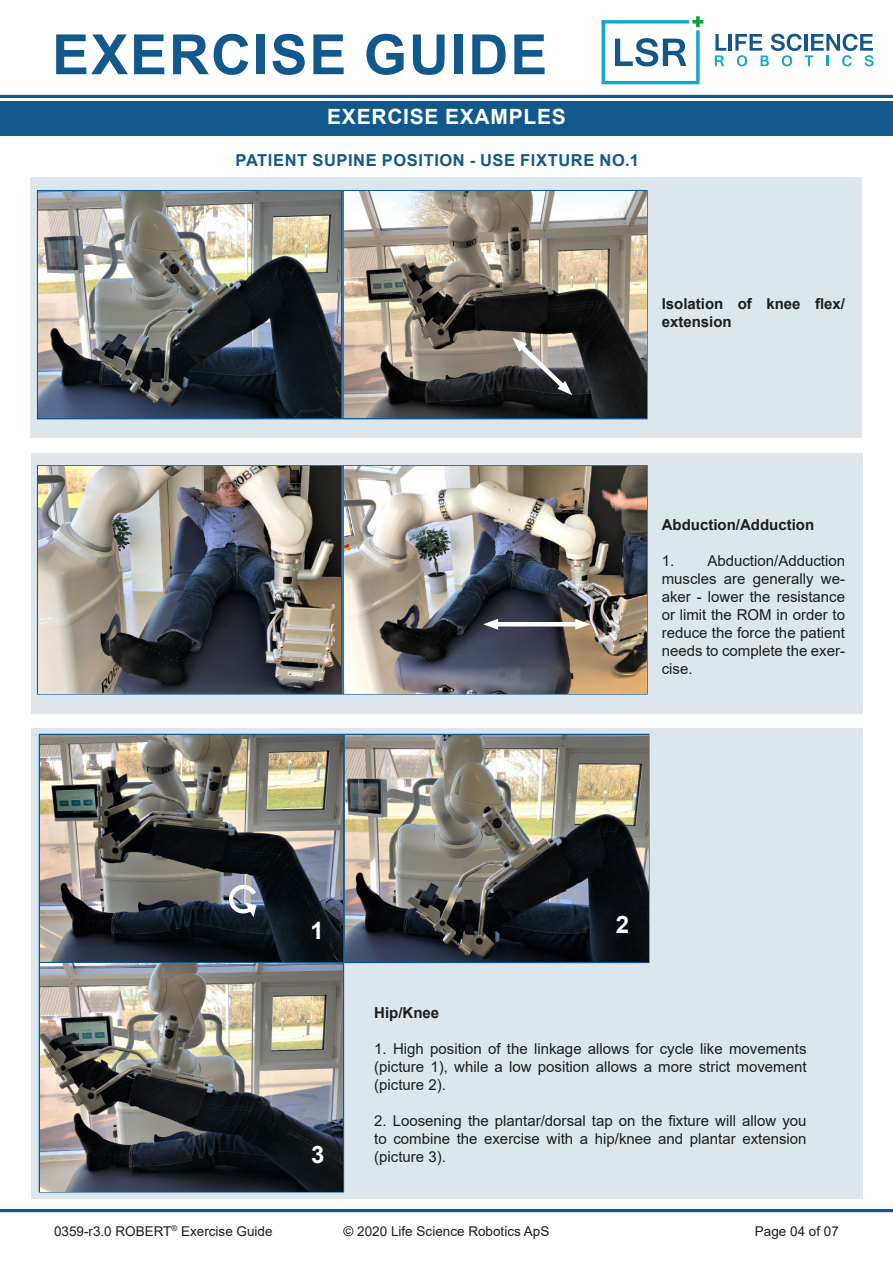
<style>
.page{position:relative;width:893px;height:1263px;background:#fff}
.page>*{position:absolute;margin:0;border:0;box-sizing:border-box;transform-origin:0 0}
.t1{font:700 55.5px "Arial";letter-spacing:.035em;color:#11588c}
.t2{font:700 24px "Arial";color:#fff}
.t3{font:700 21px "Arial";letter-spacing:.035em;color:#fff}
.t4{font:700 16.5px "Arial";letter-spacing:.035em;color:#11588c}
.t5{font:15px/18px "Arial";color:#1d1d1b;text-align:justify}
.t6{font:700 15px/18px "Arial";color:#1d1d1b}
.t7{font:13.5px "Arial";color:#1d1d1b}
</style>
<div class="page">
<hr style="left:729px;top:34px;width:3px;height:17px;background:#145689">
<svg style="left:715px;top:34px;width:11px;height:32px"></svg>
<svg style="left:735px;top:34px;width:139px;height:32px"></svg>
<svg style="left:601px;top:16px;width:102px;height:68px"></svg>
<hr style="left:0;top:95px;width:893px;height:3px;background:#11588c">
<hr style="left:0;top:1209px;width:893px;height:3px;background:#11588c">
<div style="left:0;top:101px;width:893px;height:34px;background:#11588c"></div>
<div style="left:31px;top:178px;width:831px;height:260px;background:#dbe6ed"></div>
<svg style="left:342px;top:190px;width:306px;height:229px;background:#3c7096"></svg>
<img style="left:38px;top:191px;width:303px;height:227px">
<img style="left:344px;top:191px;width:302px;height:227px">
<div style="left:31px;top:453px;width:831px;height:260px;background:#dbe6ed"></div>
<svg style="left:37px;top:465px;width:305px;height:230px;background:#517792"></svg>
<svg style="left:342px;top:465px;width:306px;height:230px;background:#648194"></svg>
<img style="left:38px;top:467px;width:303px;height:226px">
<img style="left:344px;top:467px;width:302px;height:226px">
<svg style="left:512px;top:337px;width:60px;height:58px;background:#7f7c79"></svg>
<div style="left:31px;top:728px;width:831px;height:471px;background:#dbe6ed"></div>
<img style="left:40px;top:735px;width:303px;height:456px">
<img style="left:346px;top:735px;width:302px;height:227px">
<hr style="left:493px;top:622px;width:87px;height:4px;background:#fff">
<svg style="left:575px;top:619px;width:15px;height:11px"></svg>
<svg style="left:483px;top:619px;width:15px;height:11px"></svg>
<svg style="left:213px;top:883px;width:47px;height:49px;background:#495362"></svg>
<h1 class="t1" style="left:52px;top:16px;width:497px">EXERCISE GUIDE</h1>
<h3 class="t3" style="left:327px;top:102px;width:240px">EXERCISE EXAMPLES</h3>
<p class="t4" style="left:236px;top:149px;width:405px">PATIENT SUPINE POSITION - USE FIXTURE NO.1</p>
<p class="t6" style="left:662px;top:295px;width:185px">Isolation of knee flex/ extension</p>
<p class="t6" style="left:662px;top:516px;width:154px">Abduction/Adduction</p>
<p class="t5" style="left:662px;top:552px;width:185px">1. Abduction/Adduction muscles are generally we&shy;aker - lower the resistance or limit the ROM in order to reduce the force the patient needs to complete the exer&shy;cise.</p>
<h2 class="t2" style="left:311px;top:913px;width:15px">1</h2>
<h2 class="t2" style="left:616px;top:907px;width:15px">2</h2>
<h2 class="t2" style="left:314px;top:913px;width:15px">1</h2>
<h2 class="t2" style="left:311px;top:1138px;width:15px">3</h2>
<p class="t6" style="left:374px;top:1004px;width:67px">Hip/Knee</p>
<p class="t5" style="left:374px;top:1040px;width:434px">1. High position of the linkage allows for cycle like movements (picture 1), while a low position allows a more strict movement (picture 2).</p>
<p class="t5" style="left:374px;top:1112px;width:434px">2. Loosening the plantar/dorsal tap on the fixture will allow you to combine the exercise with a hip/knee and plantar extension (picture 3).</p>
<p class="t7" style="left:54px;top:1222px;width:220px">0359-r3.0 ROBERT<sup>®</sup> Exercise Guide</p>
<p class="t7" style="left:344px;top:1222px;width:207px">© 2020 Life Science Robotics ApS</p>
<p class="t7" style="left:755px;top:1222px;width:86px">Page 04 of 07</p>
</div>
